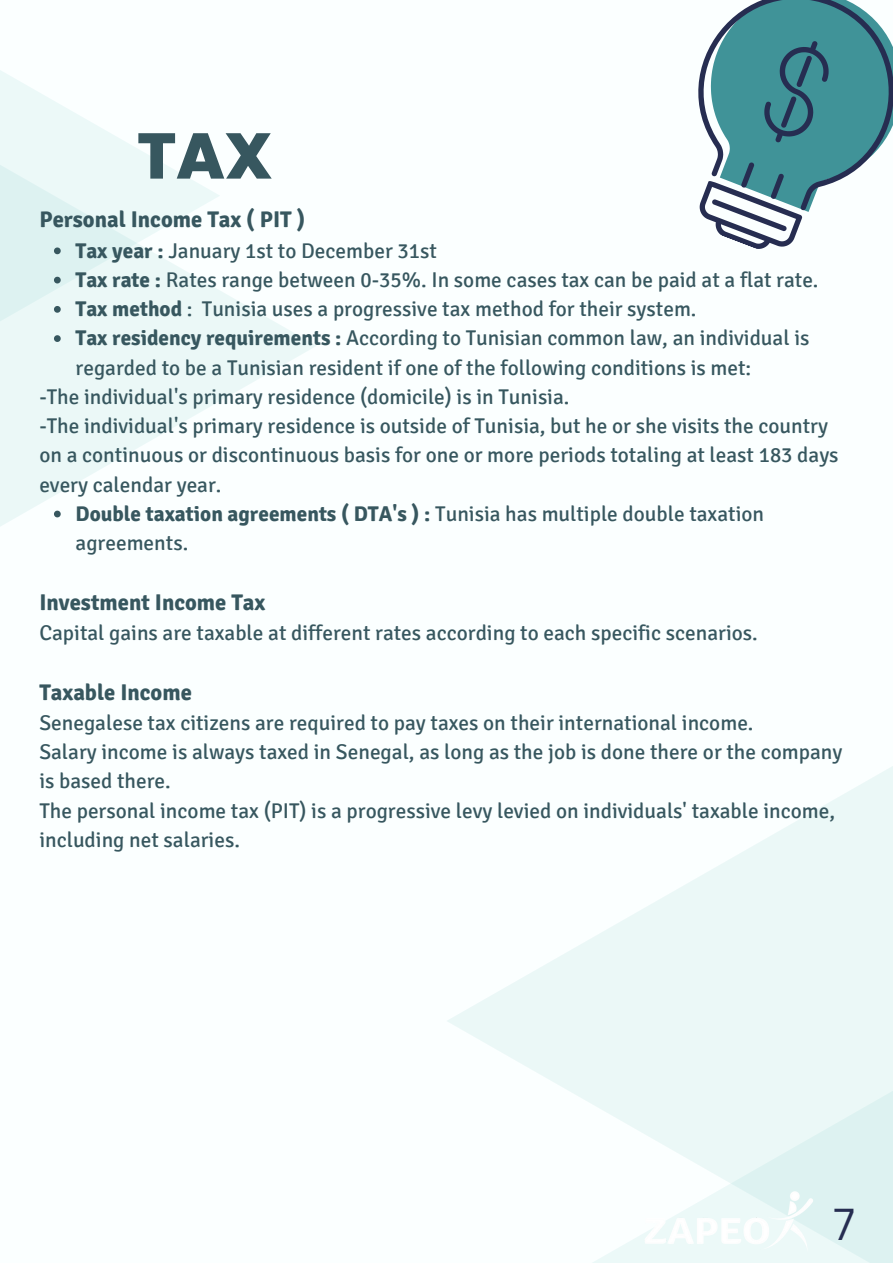
<style>
.page{position:relative;width:893px;height:1264px;background:#fff}
.page>*{position:absolute;margin:0;border:0;box-sizing:border-box;transform-origin:0 0}
.t1{font:800 64.35px "Poppins";color:#37575f}
.t2{font:43.5px "Canva Sans";color:#262d51}
.t3{font:700 22.65px "Signika";color:#37575f}
.t4{font:21.3px/29.2px "Signika";color:#37575f}
.s1{font-weight:700}
</style>
<div class="page">
<div style="left:0;top:0;width:892px;height:1262px;background:#fbffff"></div>
<svg style="left:0;top:291px;width:316px;height:235px"></svg>
<svg style="left:0;top:70px;width:220px;height:393px;fill:#ebf8f7"></svg>
<div style="left:446px;top:631px;width:446px;height:631px;background:linear-gradient(to bottom,#f9fefe,#f7fdfd)"></div>
<div style="left:587px;top:875px;width:305px;height:387px;background:linear-gradient(to right,#f3fbfb,#e4f5f4)"></div>
<svg style="left:736px;top:241px;width:57px;height:8px"></svg>
<svg style="left:698px;top:0;width:194px;height:241px;fill:#409398"></svg>
<svg style="left:754px;top:33px;width:84px;height:118px;background:#3b838d"></svg>
<img style="left:639px;top:1184px;width:178px;height:72px">
<svg style="left:54px;top:247px;width:7px;height:7px"></svg>
<svg style="left:54px;top:277px;width:7px;height:6px"></svg>
<svg style="left:54px;top:306px;width:7px;height:7px"></svg>
<svg style="left:54px;top:335px;width:7px;height:7px"></svg>
<svg style="left:54px;top:510px;width:7px;height:7px"></svg>
<h1 class="t1" style="left:137px;top:111px;width:137px">TAX</h1>
<p class="t3" style="left:39px;top:206px;width:267px">Personal Income Tax ( PIT )</p>
<p class="t4" style="left:76px;top:236px;width:744px"><span class="s1">Tax year :</span> January 1st to December 31st<br><span class="s1">Tax rate :</span> Rates range between 0-35%. In some cases tax can be paid at a flat rate.<br><span class="s1">Tax method</span> : Tunisia uses a progressive tax method for their system.<br><span class="s1">Tax residency requirements :</span> According to Tunisian common law, an individual is regarded to be a Tunisian resident if one of the following conditions is met:</p>
<p class="t4" style="left:39px;top:382px;width:800px">-The individual's primary residence (domicile) is in Tunisia.<br>-The individual's primary residence is outside of Tunisia, but he or she visits the country on a continuous or discontinuous basis for one or more periods totaling at least 183 days every calendar year.</p>
<p class="t4" style="left:76px;top:499px;width:690px"><span class="s1">Double taxation agreements ( DTA's ) :</span> Tunisia has multiple double taxation agreements.</p>
<p class="t3" style="left:39px;top:588px;width:227px">Investment Income Tax</p>
<p class="t4" style="left:39px;top:618px;width:719px">Capital gains are taxable at different rates according to each specific scenarios.</p>
<p class="t3" style="left:39px;top:678px;width:154px">Taxable Income</p>
<p class="t4" style="left:39px;top:708px;width:804px">Senegalese tax citizens are required to pay taxes on their international income.<br>Salary income is always taxed in Senegal, as long as the job is done there or the company is based there.<br>The personal income tax (PIT) is a progressive levy levied on individuals' taxable income, including net salaries.</p>
<h2 class="t2" style="left:833px;top:1193px;width:23px">7</h2>
</div>
